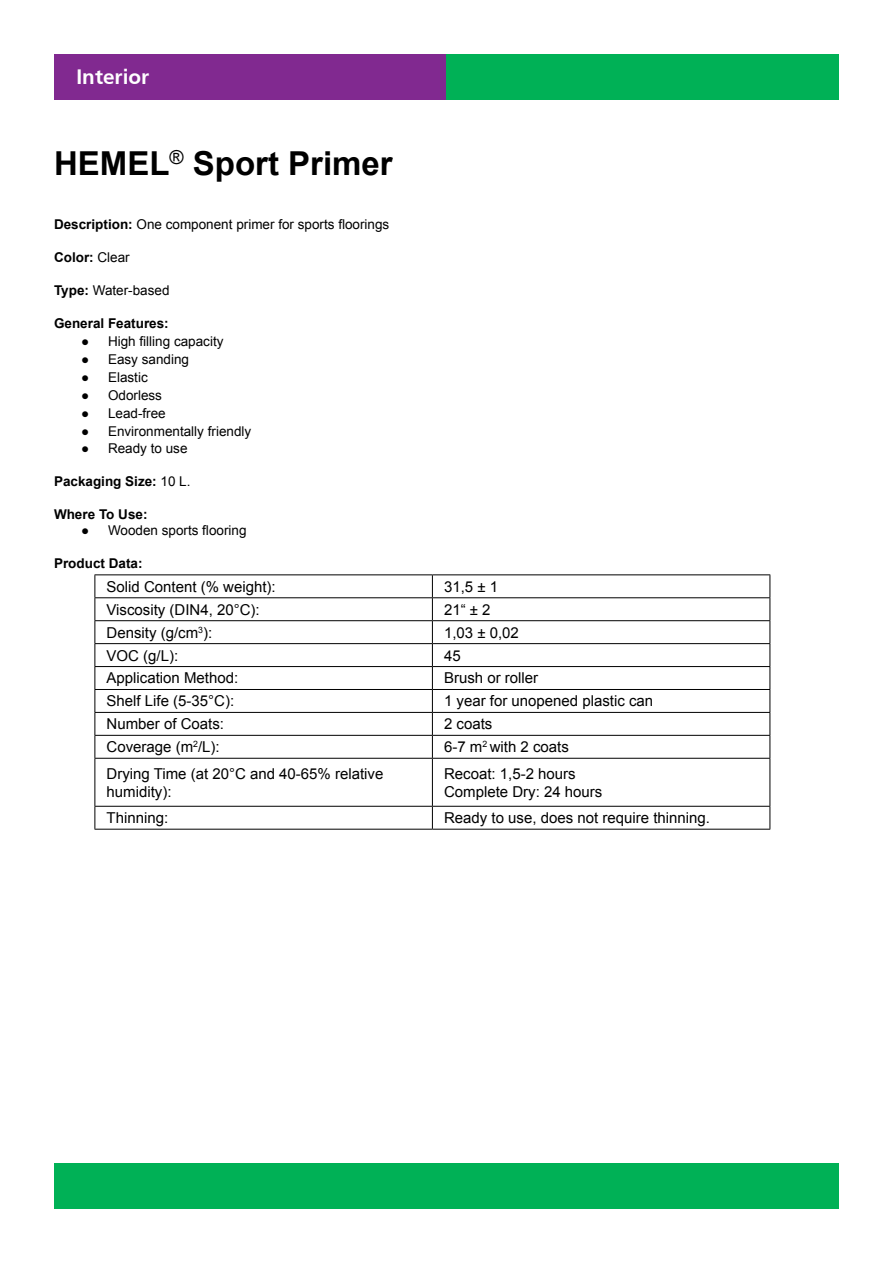
<style>
.page{position:relative;width:893px;height:1263px;background:#fff}
.page>*{position:absolute;margin:0;border:0;box-sizing:border-box;transform-origin:0 0}
.t1{font:700 33px "Arial";color:#000}
.t2{font:700 20.7px "Frutiger";color:#fff}
.t3{font:15px/18px "Arial";color:#000}
.t4{font:13.5px "Arial";color:#000}
.t5{font:700 13.5px "Arial";color:#000}
.s1{font-weight:700}
.s2{font-weight:400}
</style>
<div class="page">
<div style="left:54px;top:54px;width:393px;height:45px;background:#812990"></div>
<div style="left:446px;top:54px;width:393px;height:45px;background:#00b156"></div>
<div style="left:54px;top:1163px;width:785px;height:46px;background:#00b156"></div>
<hr style="left:94px;top:574px;width:338px;height:1px;background:#000">
<hr style="left:432px;top:574px;width:338px;height:1px;background:#000">
<hr style="left:94px;top:597px;width:338px;height:1px;background:#000">
<hr style="left:432px;top:597px;width:338px;height:1px;background:#000">
<hr style="left:94px;top:620px;width:338px;height:1px;background:#000">
<hr style="left:432px;top:620px;width:338px;height:1px;background:#000">
<hr style="left:94px;top:643px;width:338px;height:1px;background:#000">
<hr style="left:432px;top:643px;width:338px;height:1px;background:#000">
<hr style="left:94px;top:666px;width:338px;height:1px;background:#000">
<hr style="left:432px;top:666px;width:338px;height:1px;background:#000">
<hr style="left:94px;top:689px;width:338px;height:1px;background:#000">
<hr style="left:432px;top:689px;width:338px;height:1px;background:#000">
<hr style="left:94px;top:712px;width:338px;height:1px;background:#000">
<hr style="left:432px;top:712px;width:338px;height:1px;background:#000">
<hr style="left:94px;top:735px;width:338px;height:1px;background:#000">
<hr style="left:432px;top:735px;width:338px;height:1px;background:#000">
<hr style="left:94px;top:758px;width:338px;height:1px;background:#000">
<hr style="left:432px;top:758px;width:338px;height:1px;background:#000">
<hr style="left:94px;top:806px;width:338px;height:1px;background:#000">
<hr style="left:432px;top:806px;width:338px;height:1px;background:#000">
<hr style="left:94px;top:829px;width:338px;height:1px;background:#000">
<hr style="left:432px;top:829px;width:338px;height:1px;background:#000">
<svg style="left:94px;top:575px;width:1px;height:183px"></svg>
<hr style="left:94px;top:759px;width:1px;height:47px;background:#000">
<svg style="left:94px;top:807px;width:1px;height:22px"></svg>
<svg style="left:432px;top:575px;width:1px;height:183px"></svg>
<svg style="left:770px;top:575px;width:1px;height:183px"></svg>
<hr style="left:432px;top:759px;width:1px;height:47px;background:#000">
<hr style="left:770px;top:759px;width:1px;height:47px;background:#000">
<svg style="left:432px;top:807px;width:1px;height:22px"></svg>
<svg style="left:770px;top:807px;width:1px;height:22px"></svg>
<h2 class="t2" style="left:77px;top:65px;width:74px">Interior</h2>
<h1 class="t1" style="left:54px;top:141px;width:340px">HEMEL<sup>®</sup> Sport Primer</h1>
<p class="t4" style="left:54px;top:216px;width:337px"><span class="s1">Description:</span> One component primer for sports floorings</p>
<p class="t5" style="left:54px;top:249px;width:77px">Color: <span class="s2">Clear</span></p>
<p class="t4" style="left:54px;top:282px;width:117px"><span class="s1">Type:</span> Water-based</p>
<p class="t5" style="left:54px;top:315px;width:116px">General Features:</p>
<p class="t4" style="left:81px;top:333px;width:144px">● High filling capacity</p>
<p class="t4" style="left:81px;top:351px;width:110px">● Easy sanding</p>
<p class="t4" style="left:81px;top:369px;width:68px">● Elastic</p>
<p class="t4" style="left:81px;top:387px;width:83px">● Odorless</p>
<p class="t4" style="left:81px;top:405px;width:86px">● Lead-free</p>
<p class="t4" style="left:81px;top:423px;width:172px">● Environmentally friendly</p>
<p class="t4" style="left:81px;top:439px;width:108px">● Ready to use</p>
<p class="t5" style="left:54px;top:472px;width:138px">Packaging Size: <span class="s2">10 L.</span></p>
<p class="t5" style="left:54px;top:505px;width:95px">Where To Use:</p>
<p class="t4" style="left:81px;top:522px;width:167px">● Wooden sports flooring</p>
<p class="t5" style="left:54px;top:555px;width:90px">Product Data:</p>
<p class="t3" style="left:106px;top:578px;width:171px">Solid Content (% weight):</p>
<p class="t3" style="left:444px;top:578px;width:56px">31,5 ± 1</p>
<p class="t3" style="left:106px;top:601px;width:155px">Viscosity (DIN4, 20°C):</p>
<p class="t3" style="left:444px;top:601px;width:48px">21“ ± 2</p>
<p class="t3" style="left:106px;top:623px;width:107px">Density (g/cm<sup>3</sup>):</p>
<p class="t3" style="left:444px;top:623px;width:76px">1,03 ± 0,02</p>
<p class="t3" style="left:106px;top:646px;width:73px">VOC (g/L):</p>
<p class="t3" style="left:444px;top:646px;width:18px">45</p>
<p class="t3" style="left:106px;top:669px;width:133px">Application Method:</p>
<p class="t3" style="left:444px;top:669px;width:96px">Brush or roller</p>
<p class="t3" style="left:106px;top:692px;width:129px">Shelf Life (5-35°C):</p>
<p class="t3" style="left:444px;top:692px;width:211px">1 year for unopened plastic can</p>
<p class="t3" style="left:106px;top:715px;width:119px">Number of Coats:</p>
<p class="t3" style="left:444px;top:715px;width:50px">2 coats</p>
<p class="t3" style="left:106px;top:738px;width:115px">Coverage (m<sup>2</sup>/L):</p>
<p class="t3" style="left:444px;top:738px;width:126px">6-7 m<sup>2</sup> with 2 coats</p>
<p class="t3" style="left:107px;top:765px;width:278px">Drying Time (at 20°C and 40-65% relative humidity):</p>
<p class="t3" style="left:444px;top:765px;width:160px">Recoat: 1,5-2 hours<br>Complete Dry: 24 hours</p>
<p class="t3" style="left:107px;top:809px;width:63px">Thinning:</p>
<p class="t3" style="left:444px;top:809px;width:267px">Ready to use, does not require thinning.</p>
</div>
